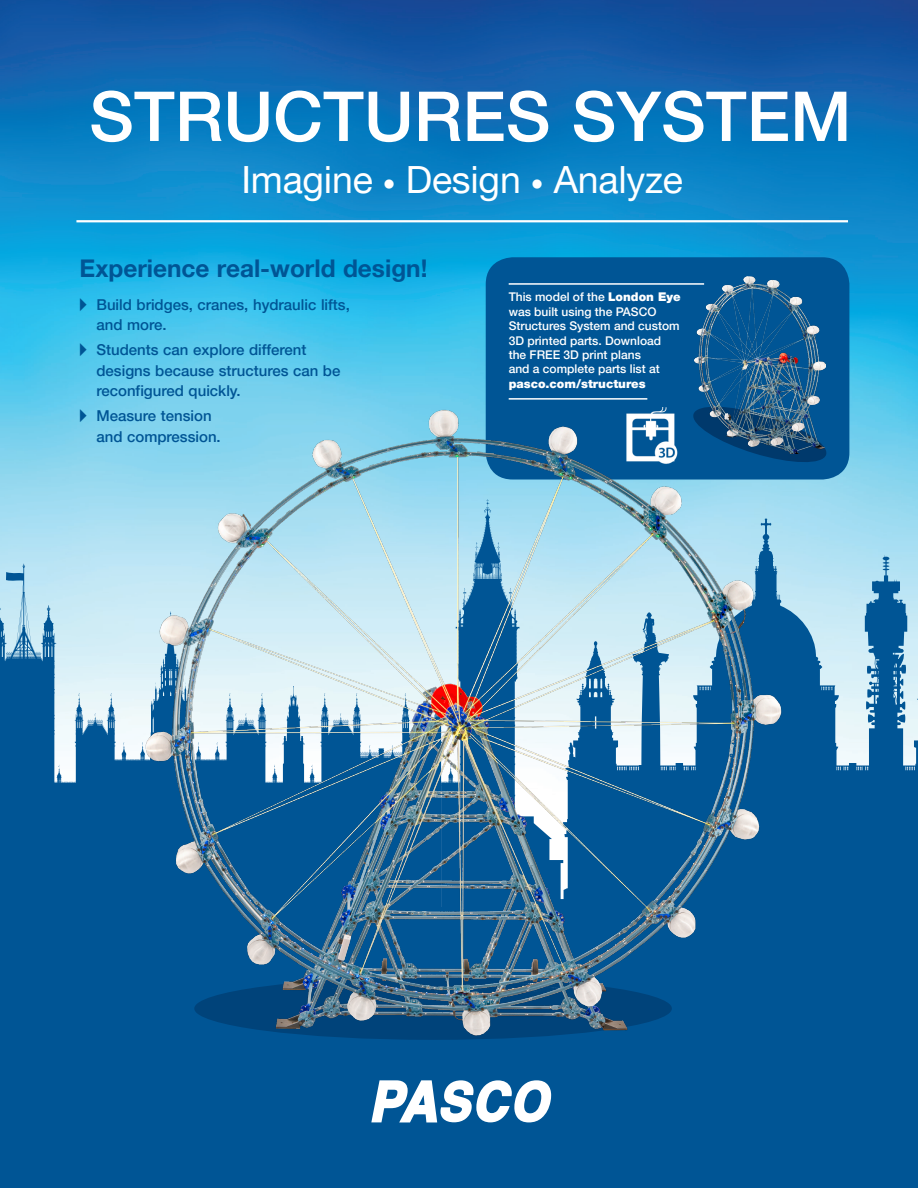
<style>
.page{position:relative;width:918px;height:1188px;background:#fff}
.page>*{position:absolute;margin:0;border:0;box-sizing:border-box;transform-origin:0 0}
._04_Body_Copy{font:500 69px "Helvetica Neue LT Pro";color:#fff}
.t1{font:37.5px "Helvetica Neue LT Pro";letter-spacing:-.005em;color:#fff}
._06P_Product_Header{font:700 24.3px "Helvetica Neue LT Pro";color:#005595}
._06P_Large_Bullet_Te{font:500 15px/20.7px "Helvetica Neue LT Pro";color:#005595}
.t2{font:500 12px/14.4px "Helvetica Neue LT Pro";color:#fff}
.s1{font-size:25.5px}
.s2{font-family:"European Pi Three";font-weight:400}
.s3{font-weight:900}
</style>
<div class="page">
<img style="left:0;top:0;width:918px;height:612px">
<div style="left:0;top:907px;width:918px;height:281px;background:#005595"></div>
<hr style="left:76px;top:220px;width:772px;height:2px;background:#fff">
<svg style="left:852px;top:519px;width:66px;height:388px;fill:#005595"></svg>
<svg style="left:0;top:564px;width:56px;height:48px"></svg>
<svg style="left:0;top:612px;width:75px;height:295px;fill:#005595"></svg>
<div style="left:486px;top:257px;width:363px;height:223px;background:#005595;border-radius:27px"></div>
<img style="left:694px;top:277px;width:131px;height:126px">
<hr style="left:509px;top:283px;width:195px;height:2px;background:#fff">
<hr style="left:509px;top:398px;width:138px;height:2px;background:#fff">
<img style="left:75px;top:403px;width:777px;height:695px">
<svg style="left:371px;top:1080px;width:180px;height:42px"></svg>
<p class="_04_Body_Copy" style="left:89px;top:75px;width:764px">STRUCTURES SYSTEM</p>
<p class="t1" style="left:241px;top:156px;width:443px">Imagine <span class="s1">•</span> Design <span class="s1">•</span> Analyze</p>
<p class="_06P_Product_Header" style="left:80px;top:253px;width:349px">Experience real-world design!</p>
<p class="_06P_Large_Bullet_Te" style="left:96px;top:294px;width:255px;text-indent:-17px"><span class="s2">A</span> Build bridges, cranes, hydraulic lifts, and more.</p>
<p class="_06P_Large_Bullet_Te" style="left:96px;top:339px;width:246px;text-indent:-17px"><span class="s2">A</span> Students can explore different designs because structures can be reconfigured quickly.</p>
<p class="_06P_Large_Bullet_Te" style="left:96px;top:405px;width:126px;text-indent:-17px"><span class="s2">A</span> Measure tension and compression.</p>
<p class="t2" style="left:509px;top:290px;width:174px">This model of the <span class="s3">London Eye </span>was built using the PASCO<br>Structures System and custom<br>3D printed parts. Download the FREE 3D print plans<br>and a complete parts list at <span class="s3">pasco.com/structures</span></p>
</div>
